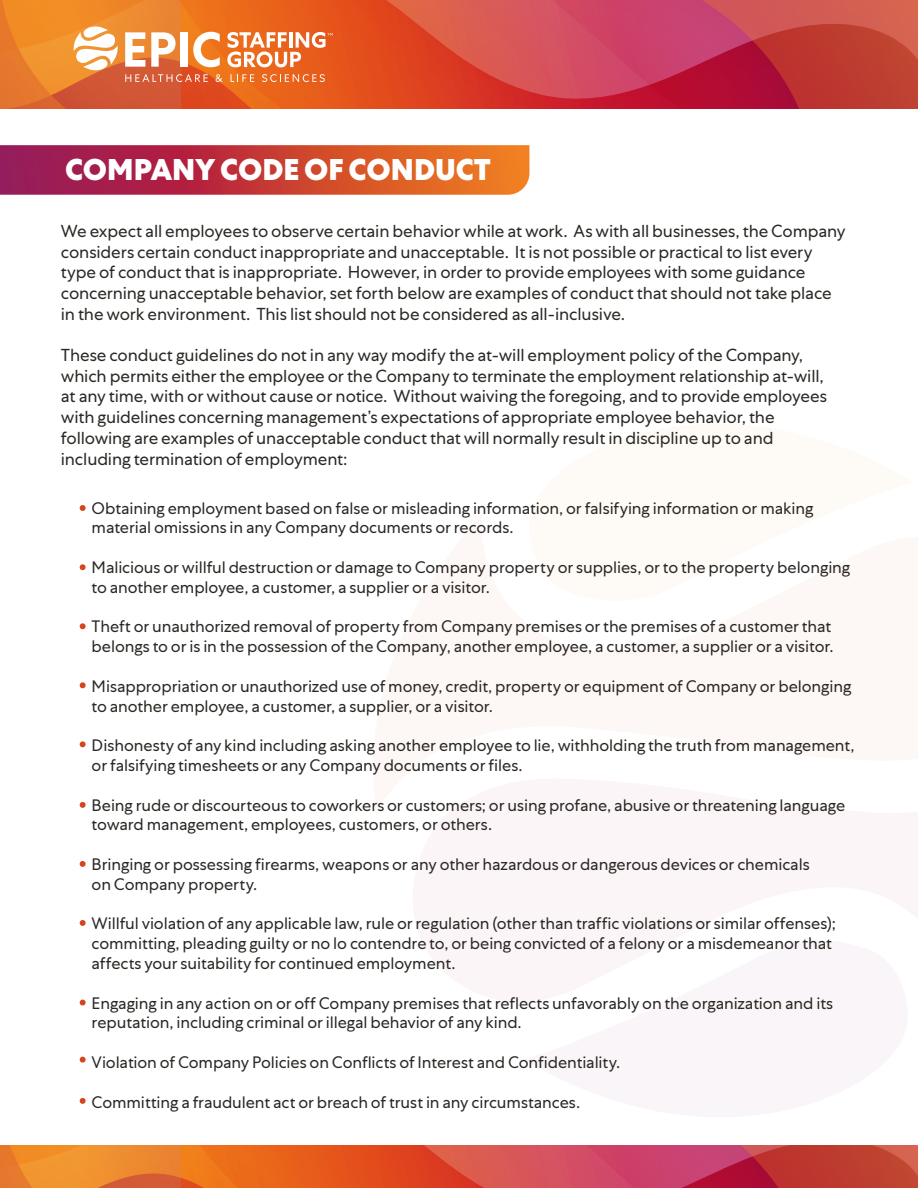
<style>
.page{position:relative;width:918px;height:1188px;background:#fff}
.page>*{position:absolute;margin:0;border:0;box-sizing:border-box;transform-origin:0 0}
.t1{font:800 30px "Centra No 1";letter-spacing:-.005em;color:#fff}
.t2{font:17.25px/20.7px "Centra No 1";letter-spacing:-.01em;color:#2b2824}
.t3{font:16.5px/19.8px "Centra No 1";letter-spacing:-.005em;color:#2b2824}
</style>
<div class="page">
<svg style="left:0;top:145px;width:529px;height:50px;background:#c44239"></svg>
<svg style="left:356px;top:0;width:144px;height:100px;background:#dd4c2e"></svg>
<img style="left:500px;top:0;width:68px;height:108px">
<svg style="left:568px;top:0;width:350px;height:108px;background:#c43a4b"></svg>
<svg style="left:0;top:1146px;width:918px;height:42px;background:#d85739"></svg>
<svg style="left:0;top:0;width:356px;height:108px;background:#e97f3e"></svg>
<svg style="left:80px;top:505px;width:6px;height:6px"></svg>
<svg style="left:80px;top:564px;width:6px;height:6px"></svg>
<svg style="left:80px;top:623px;width:6px;height:6px"></svg>
<svg style="left:80px;top:682px;width:6px;height:6px"></svg>
<svg style="left:80px;top:741px;width:6px;height:6px"></svg>
<svg style="left:80px;top:802px;width:6px;height:6px"></svg>
<svg style="left:80px;top:861px;width:6px;height:6px"></svg>
<svg style="left:80px;top:920px;width:6px;height:6px"></svg>
<svg style="left:80px;top:1000px;width:6px;height:6px"></svg>
<svg style="left:80px;top:1057px;width:6px;height:6px"></svg>
<svg style="left:80px;top:1098px;width:6px;height:6px"></svg>
<h1 class="t1" style="left:65px;top:151px;width:427px">COMPANY CODE OF CONDUCT</h1>
<p class="t2" style="left:61px;top:221px;width:786px">We expect all employees to observe certain behavior while at work. As with all businesses, the Company considers certain conduct inappropriate and unacceptable. It is not possible or practical to list every type of conduct that is inappropriate. However, in order to provide employees with some guidance concerning unacceptable behavior, set forth below are examples of conduct that should not take place in the work environment. This list should not be considered as all-inclusive.</p>
<p class="t2" style="left:61px;top:345px;width:768px">These conduct guidelines do not in any way modify the at-will employment policy of the Company, which permits either the employee or the Company to terminate the employment relationship at-will, at any time, with or without cause or notice. Without waiving the foregoing, and to provide employees with guidelines concerning management’s expectations of appropriate employee behavior, the following are examples of unacceptable conduct that will normally result in discipline up to and including termination of employment:</p>
<p class="t3" style="left:92px;top:498px;width:723px">Obtaining employment based on false or misleading information, or falsifying information or making material omissions in any Company documents or records.</p>
<p class="t3" style="left:92px;top:557px;width:760px">Malicious or willful destruction or damage to Company property or supplies, or to the property belonging to another employee, a customer, a supplier or a visitor.</p>
<p class="t3" style="left:92px;top:617px;width:743px">Theft or unauthorized removal of property from Company premises or the premises of a customer that belongs to or is in the possession of the Company, another employee, a customer, a supplier or a visitor.</p>
<p class="t3" style="left:92px;top:676px;width:761px">Misappropriation or unauthorized use of money, credit, property or equipment of Company or belonging to another employee, a customer, a supplier, or a visitor.</p>
<p class="t3" style="left:92px;top:736px;width:764px">Dishonesty of any kind including asking another employee to lie, withholding the truth from management, or falsifying timesheets or any Company documents or files.</p>
<p class="t3" style="left:92px;top:795px;width:755px">Being rude or discourteous to coworkers or customers; or using profane, abusive or threatening language toward management, employees, customers, or others.</p>
<p class="t3" style="left:92px;top:854px;width:720px">Bringing or possessing firearms, weapons or any other hazardous or dangerous devices or chemicals on Company property.</p>
<p class="t3" style="left:92px;top:914px;width:746px">Willful violation of any applicable law, rule or regulation (other than traffic violations or similar offenses); committing, pleading guilty or no lo contendre to, or being convicted of a felony or a misdemeanor that affects your suitability for continued employment.</p>
<p class="t3" style="left:92px;top:993px;width:743px">Engaging in any action on or off Company premises that reflects unfavorably on the organization and its reputation, including criminal or illegal behavior of any kind.</p>
<p class="t3" style="left:92px;top:1052px;width:530px">Violation of Company Policies on Conflicts of Interest and Confidentiality.</p>
<p class="t3" style="left:92px;top:1092px;width:490px">Committing a fraudulent act or breach of trust in any circumstances.</p>
</div>
